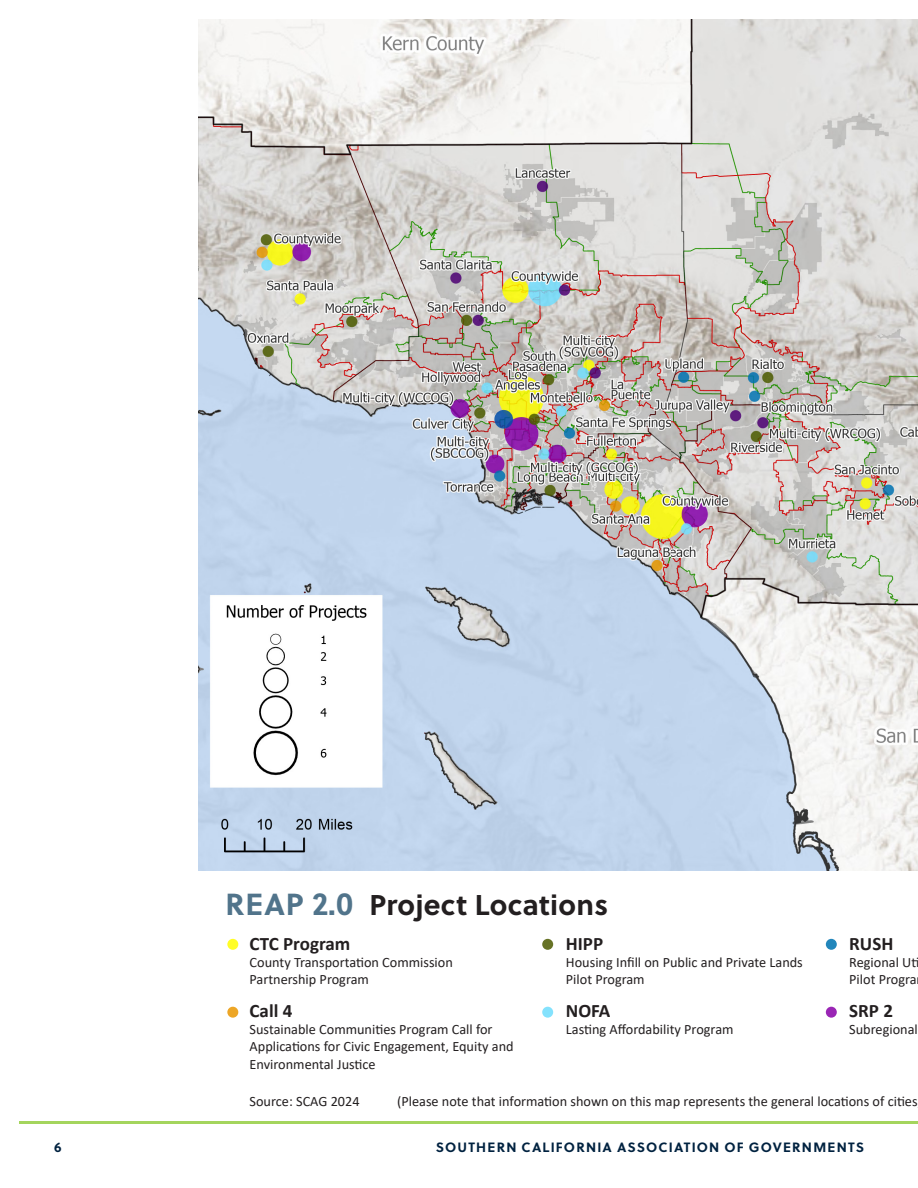
<style>
.page{position:relative;width:918px;height:1188px;background:#fff}
.page>*{position:absolute;margin:0;border:0;box-sizing:border-box;transform-origin:0 0}
.t1{font:700 28.5px "Soleil SCAG";letter-spacing:.01em;color:#231f20}
.t2{font:700 19.05px "Calibri";color:#231f20}
.t3{font:14.25px/17.1px "Calibri";color:#231f20}
.t4{font:700 13.5px "Soleil SCAG";letter-spacing:.09em;color:#002240}
.t5{font:700 13.5px "Soleil";color:#002240}
.s1{font-size:30.45px;color:#51748b}
</style>
<div class="page">
<hr style="left:0;top:1121px;width:918px;height:3px;background:#a4d55d">
<img style="left:199px;top:19px;width:719px;height:852px">
<div style="left:227px;top:939px;width:11px;height:11px;background:#fffd26;border-radius:50%"></div>
<div style="left:542px;top:939px;width:11px;height:11px;background:#677326;border-radius:50%"></div>
<div style="left:826px;top:939px;width:11px;height:11px;background:#2286bb;border-radius:50%"></div>
<div style="left:227px;top:1007px;width:11px;height:11px;background:#eda626;border-radius:50%"></div>
<div style="left:542px;top:1007px;width:11px;height:11px;background:#84e2fd;border-radius:50%"></div>
<div style="left:826px;top:1007px;width:11px;height:11px;background:#9a26b5;border-radius:50%"></div>
<div style="left:0;top:0;width:18px;height:1188px;background:#fff"></div>
<p class="t1" style="left:226px;top:887px;width:384px"><span class="s1">REAP 2.0</span> Project Locations</p>
<p class="t2" style="left:250px;top:930px;width:102px">CTC Program</p>
<p class="t3" style="left:250px;top:953px;width:205px">County Transportation Commission<br>Partnership Program</p>
<p class="t2" style="left:250px;top:997px;width:44px">Call 4</p>
<p class="t3" style="left:250px;top:1021px;width:266px">Sustainable Communities Program Call for<br>Applications for Civic Engagement, Equity and<br>Environmental Justice</p>
<p class="t2" style="left:566px;top:930px;width:39px">HIPP</p>
<p class="t3" style="left:566px;top:953px;width:239px">Housing Infill on Public and Private Lands<br>Pilot Program</p>
<p class="t2" style="left:566px;top:997px;width:46px">NOFA</p>
<p class="t3" style="left:566px;top:1021px;width:169px">Lasting Affordability Program</p>
<p class="t2" style="left:849px;top:930px;width:46px">RUSH</p>
<p class="t3" style="left:849px;top:953px;width:72px">Regional Uti<br>Pilot Progra</p>
<p class="t2" style="left:849px;top:997px;width:45px">SRP 2</p>
<p class="t3" style="left:849px;top:1021px;width:70px">Subregional</p>
<p class="t3" style="left:250px;top:1093px;width:112px">Source: SCAG 2024</p>
<p class="t3" style="left:397px;top:1093px;width:522px">(Please note that information shown on this map represents the general locations of cities</p>
<p class="t5" style="left:54px;top:1136px;width:9px">6</p>
<p class="t4" style="left:436px;top:1138px;width:430px">SOUTHERN CALIFORNIA ASSOCIATION OF GOVERNMENTS</p>
</div>
